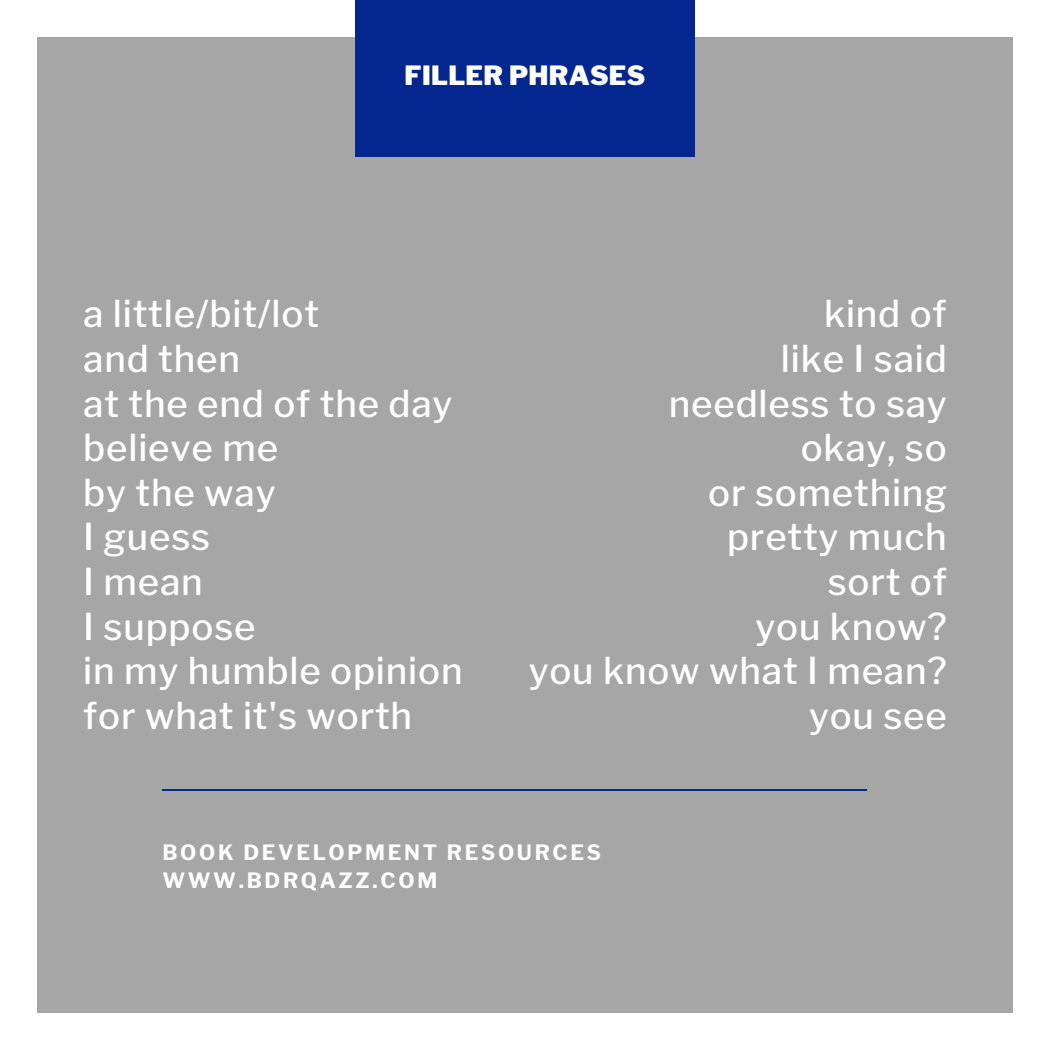
<style>
.page{position:relative;width:1050px;height:1050px;background:#fff}
.page>*{position:absolute;margin:0;border:0;box-sizing:border-box;transform-origin:0 0}
.t1{font:500 36.75px/44.6px "Libre Franklin";letter-spacing:.02em;color:#fff}
.t2{font:900 26.25px "Libre Franklin";letter-spacing:.015em;color:#fff}
.t3{font:700 21px/28.2px "Libre Franklin";letter-spacing:.13em;color:#fff}
</style>
<div class="page">
<div style="left:37px;top:37px;width:975px;height:975px;background:#a6a6a6"></div>
<div style="left:355px;top:0;width:340px;height:156px;background:#04278f"></div>
<hr style="left:162px;top:790px;width:705px;height:1px;background:#04278f">
<p class="t2" style="left:405px;top:59px;width:242px">FILLER PHRASES</p>
<p class="t1" style="left:83px;top:292px;width:381px">a little/bit/lot<br>and then<br>at the end of the day believe me<br>by the way<br>I guess<br>I mean<br>I suppose<br>in my humble opinion for what it's worth</p>
<p class="t1" style="left:529px;top:292px;width:420px;text-align:right">kind of<br>like I said<br>needless to say<br>okay, so<br>or something<br>pretty much<br>sort of<br>you know?<br>you know what I mean? you see</p>
<p class="t3" style="left:162px;top:839px;width:440px">BOOK DEVELOPMENT RESOURCES<br>WWW.BDRQAZZ.COM</p>
</div>
